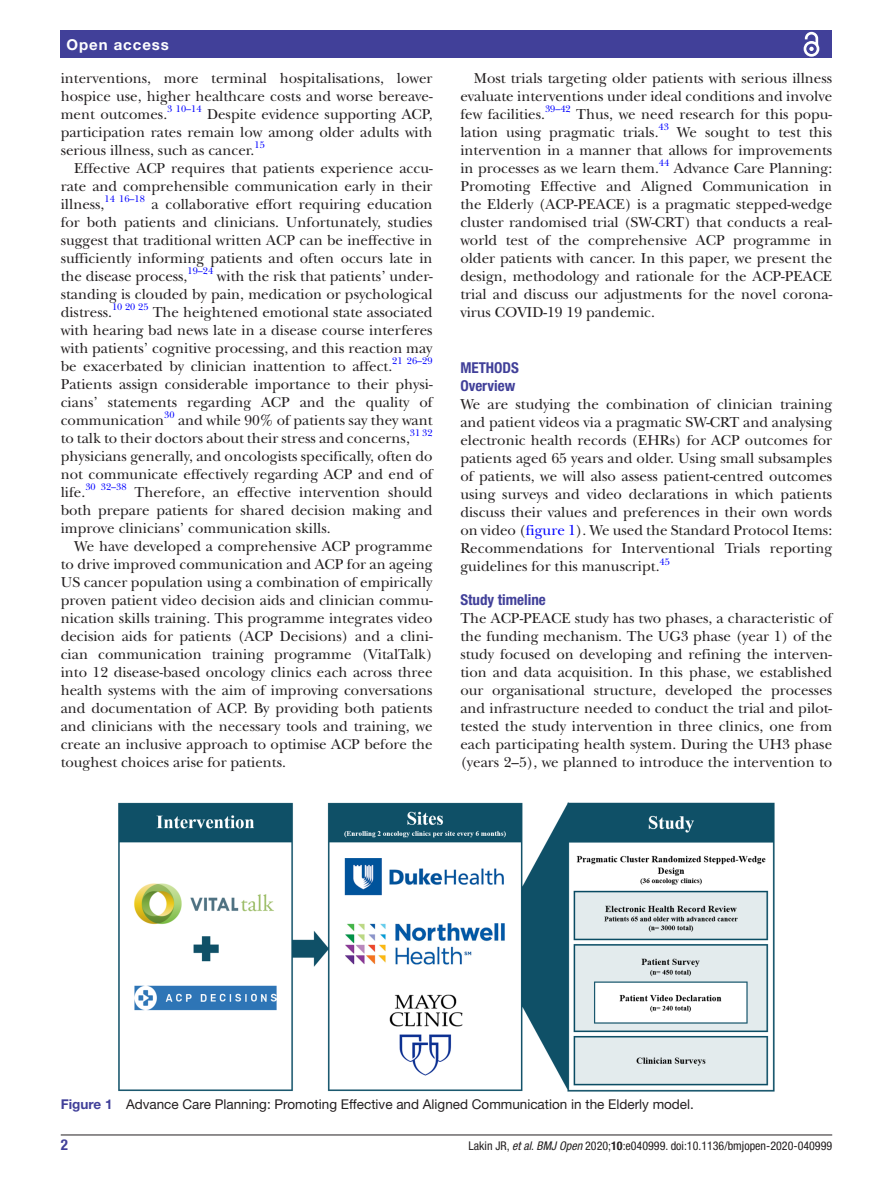
<style>
.page{position:relative;width:893px;height:1191px;background:#fff}
.page>*{position:absolute;margin:0;border:0;box-sizing:border-box;transform-origin:0 0}
.t1{font:15px/18px "New Baskerville";color:#231f20;text-align:justify}
.t2{font:700 condensed 15px/18px "Helvetica Neue LT Std";color:#414099}
.t3{font:700 15px "Helvetica Neue LT Std";letter-spacing:.065em;color:#fff}
.t4{font:13.5px "Helvetica Neue LT Std";color:#231f20}
.t5{font:condensed 12px "Helvetica Neue LT Std";color:#231f20}
.t6{font:9.9px "New Baskerville";color:#00f}
.s1{color:#00f}
.s2{font-weight:700;color:#414099}
.s3{font-style:italic}
.s4{font-weight:700}
</style>
<div class="page">
<hr style="left:61px;top:1134px;width:771px;height:1px;background:#231f20">
<div style="left:61px;top:31px;width:771px;height:27px;background:#414099"></div>
<svg style="left:803px;top:31px;width:17px;height:26px"></svg>
<img style="left:118px;top:803px;width:657px;height:288px">
<p class="t3" style="left:66px;top:35px;width:104px">Open access</p>
<p class="t1" style="left:61px;top:69px;width:373px">interventions, more terminal hospitalisations, lower hospice use, higher healthcare costs and worse bereave&shy;ment outcomes.</p>
<p class="t6" style="left:167px;top:103px;width:36px">3 10–14</p>
<p class="t1" style="left:61px;top:105px;width:373px;text-indent:146px">Despite evidence supporting ACP, participation rates remain low among older adults with serious illness, such as cancer.</p>
<p class="t6" style="left:254px;top:139px;width:12px">15</p>
<p class="t1" style="left:61px;top:159px;width:373px;text-indent:14px">Effective ACP requires that patients experience accu&shy;rate and comprehensible communication early in their illness,</p>
<p class="t6" style="left:105px;top:193px;width:42px">14 16–18</p>
<p class="t1" style="left:61px;top:195px;width:373px;text-indent:91px">a collaborative effort requiring education for both patients and clinicians. Unfortunately, studies suggest that traditional written ACP can be ineffective in sufficiently informing patients and often occurs late in the disease process,</p>
<p class="t6" style="left:188px;top:265px;width:27px">19–24</p>
<p class="t1" style="left:61px;top:267px;width:373px;text-indent:156px">with the risk that patients’ under&shy;standing is clouded by pain, medication or psychological distress.</p>
<p class="t6" style="left:112px;top:301px;width:38px">10 20 25</p>
<p class="t1" style="left:61px;top:303px;width:373px;text-indent:92px">The heightened emotional state associated with hearing bad news late in a disease course interferes with patients’ cognitive processing, and this reaction may be exacerbated by clinician inattention to affect.</p>
<p class="t6" style="left:392px;top:355px;width:42px">21 26–29</p>
<p class="t1" style="left:61px;top:375px;width:373px">Patients assign considerable importance to their physi&shy;cians’ statements regarding ACP and the quality of communication</p>
<p class="t6" style="left:164px;top:409px;width:12px">30</p>
<p class="t1" style="left:61px;top:411px;width:373px;text-indent:117px">and while 90% of patients say they want to talk to their doctors about their stress and concerns,</p>
<p class="t6" style="left:410px;top:427px;width:24px">31 32</p>
<p class="t1" style="left:61px;top:447px;width:373px">physicians generally, and oncologists specifically, often do not communicate effectively regarding ACP and end of life.</p>
<p class="t6" style="left:85px;top:481px;width:43px">30 32–38</p>
<p class="t1" style="left:61px;top:483px;width:373px;text-indent:74px">Therefore, an effective intervention should both prepare patients for shared decision making and improve clinicians’ communication skills.</p>
<p class="t1" style="left:61px;top:537px;width:373px;text-indent:14px">We have developed a comprehensive ACP programme to drive improved communication and ACP for an ageing US cancer population using a combination of empirically proven patient video decision aids and clinician commu&shy;nication skills training. This programme integrates video decision aids for patients (ACP Decisions) and a clini&shy;cian communication training programme (VitalTalk) into 12 disease-based oncology clinics each across three health systems with the aim of improving conversations and documentation of ACP. By providing both patients and clinicians with the necessary tools and training, we create an inclusive approach to optimise ACP before the toughest choices arise for patients.</p>
<p class="t1" style="left:460px;top:69px;width:373px;text-indent:14px">Most trials targeting older patients with serious illness evaluate interventions under ideal conditions and involve few facilities.</p>
<p class="t6" style="left:545px;top:103px;width:27px">39–42</p>
<p class="t1" style="left:460px;top:105px;width:373px;text-indent:116px">Thus, we need research for this popu&shy;lation using pragmatic trials.</p>
<p class="t6" style="left:659px;top:121px;width:12px">43</p>
<p class="t1" style="left:460px;top:123px;width:373px;text-indent:217px">We sought to test this intervention in a manner that allows for improvements in processes as we learn them.</p>
<p class="t6" style="left:659px;top:157px;width:12px">44</p>
<p class="t1" style="left:460px;top:159px;width:373px;text-indent:213px">Advance Care Planning:<br>Promoting Effective and Aligned Communication in the Elderly (ACP-PEACE) is a pragmatic stepped-wedge cluster randomised trial (SW-CRT) that conducts a real&shy;world test of the comprehensive ACP programme in older patients with cancer. In this paper, we present the design, methodology and rationale for the ACP-PEACE trial and discuss our adjustments for the novel corona&shy;virus COVID-19 19 pandemic.</p>
<p class="t2" style="left:460px;top:359px;width:60px">METHODS<br>Overview</p>
<p class="t1" style="left:460px;top:395px;width:373px">We are studying the combination of clinician training and patient videos via a pragmatic SW-CRT and analysing electronic health records (EHRs) for ACP outcomes for patients aged 65 years and older. Using small subsamples of patients, we will also assess patient-centred outcomes using surveys and video declarations in which patients discuss their values and preferences in their own words on video (<span class="s1">figure 1</span>). We used the Standard Protocol Items:<br>Recommendations for Interventional Trials reporting guidelines for this manuscript.</p>
<p class="t6" style="left:660px;top:555px;width:12px">45</p>
<p class="t2" style="left:460px;top:590px;width:87px">Study timeline</p>
<p class="t1" style="left:460px;top:609px;width:373px">The ACP-PEACE study has two phases, a characteristic of the funding mechanism. The UG3 phase (year 1) of the study focused on developing and refining the interven&shy;tion and data acquisition. In this phase, we established our organisational structure, developed the processes and infrastructure needed to conduct the trial and pilot&shy;tested the study intervention in three clinics, one from each participating health system. During the UH3 phase (years 2–5), we planned to introduce the intervention to</p>
<p class="t4" style="left:61px;top:1096px;width:635px"><span class="s2">Figure 1</span> Advance Care Planning: Promoting Effective and Aligned Communication in the Elderly model.</p>
<p class="t2" style="left:61px;top:1135px;width:9px">2</p>
<p class="t5" style="left:469px;top:1138px;width:365px">Lakin JR, <span class="s3">et al</span>. <span class="s3">BMJ Open</span> 2020;<span class="s4">10</span>:e040999. doi:10.1136/bmjopen-2020-040999</p>
</div>
